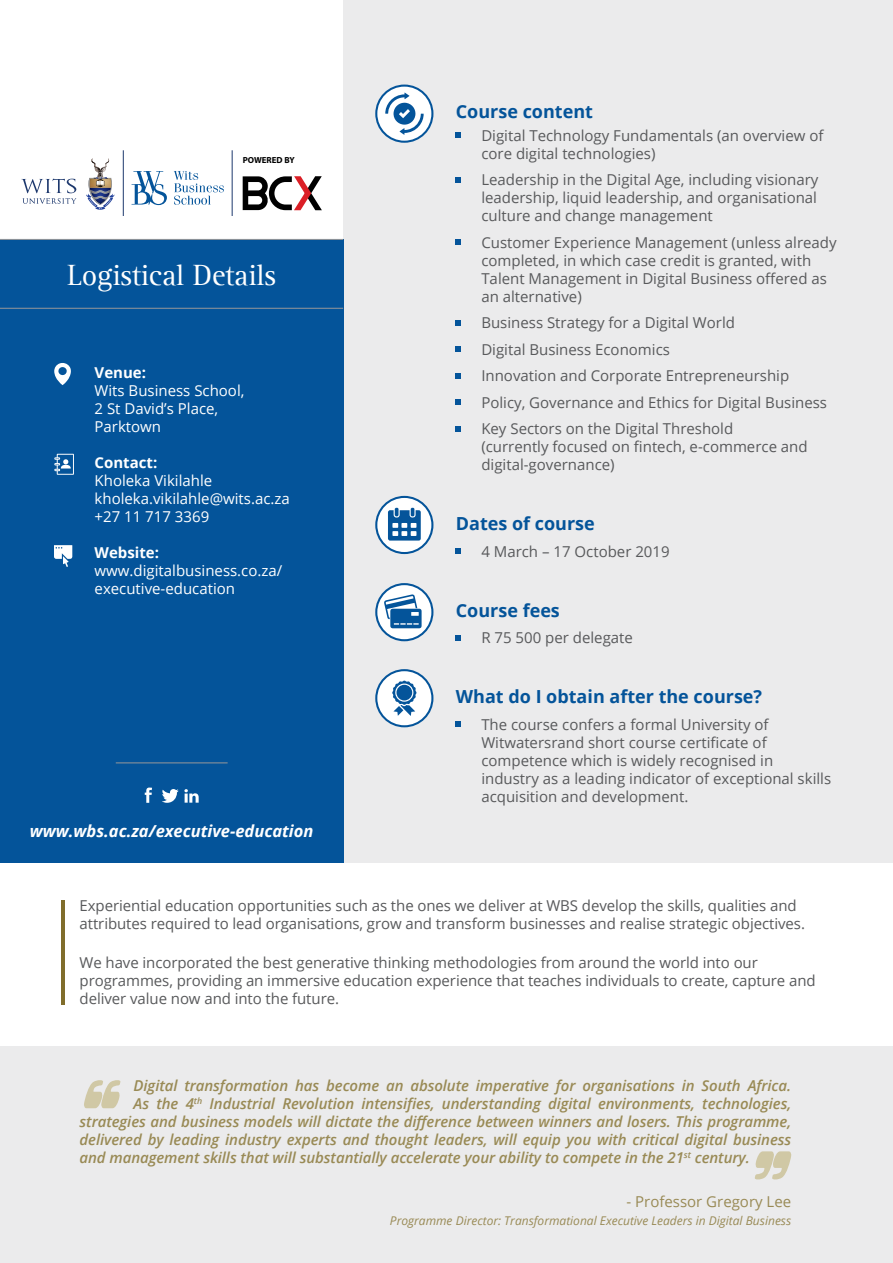
<style>
.page{position:relative;width:893px;height:1263px;background:#fff}
.page>*{position:absolute;margin:0;border:0;box-sizing:border-box;transform-origin:0 0}
.t1{font:30px "Agfa Rotis Serif";letter-spacing:-.01em;color:#fff}
.t2{font:700 18px "Open Sans";color:#04549a}
.t3{font:italic 700 16.5px "Open Sans";color:#fff}
.t4{font:15px/18px "Open Sans";color:#58595b}
.t5{font:italic 600 15px "Open Sans";letter-spacing:-.005em;color:#998a55}
.t6{font:15px/18px "Open Sans";color:#fff}
.t7{font:700 15px "Open Sans";color:#fff}
.t8{font:15px "Open Sans";color:#998a55}
.t9{font:italic 12px "Open Sans";color:#998a55}
.t10{font:700 8.85px "Myriad Pro";color:#000}
</style>
<div class="page">
<div style="left:343px;top:0;width:550px;height:862px;background:#ebebec"></div>
<svg style="left:375px;top:85px;width:58px;height:58px"></svg>
<div style="left:377px;top:87px;width:54px;height:54px;background:#fff;border-radius:50%"></div>
<svg style="left:385px;top:92px;width:39px;height:43px"></svg>
<svg style="left:375px;top:496px;width:58px;height:58px"></svg>
<div style="left:377px;top:498px;width:54px;height:54px;background:#fff;border-radius:50%"></div>
<svg style="left:388px;top:508px;width:33px;height:33px"></svg>
<svg style="left:375px;top:583px;width:58px;height:58px"></svg>
<div style="left:377px;top:585px;width:54px;height:54px;background:#fff;border-radius:50%"></div>
<svg style="left:384px;top:594px;width:38px;height:34px"></svg>
<svg style="left:375px;top:669px;width:58px;height:58px"></svg>
<div style="left:377px;top:671px;width:54px;height:54px;background:#fff;border-radius:50%"></div>
<svg style="left:392px;top:680px;width:25px;height:36px"></svg>
<div style="left:396px;top:685px;width:16px;height:15px;background:#04549a;border-radius:50%"></div>
<svg style="left:456px;top:133px;width:5px;height:5px"></svg>
<svg style="left:456px;top:177px;width:5px;height:5px"></svg>
<svg style="left:456px;top:240px;width:5px;height:5px"></svg>
<svg style="left:456px;top:320px;width:5px;height:5px"></svg>
<svg style="left:456px;top:347px;width:5px;height:5px"></svg>
<svg style="left:456px;top:373px;width:5px;height:5px"></svg>
<svg style="left:456px;top:400px;width:5px;height:5px"></svg>
<svg style="left:456px;top:426px;width:5px;height:5px"></svg>
<svg style="left:456px;top:549px;width:5px;height:5px"></svg>
<svg style="left:456px;top:635px;width:5px;height:5px"></svg>
<svg style="left:456px;top:722px;width:5px;height:5px"></svg>
<div style="left:0;top:239px;width:343px;height:623px;background:#04549a"></div>
<hr style="left:0;top:239px;width:343px;height:1px;background:#989899">
<hr style="left:0;top:308px;width:343px;height:1px;background:#989899">
<hr style="left:116px;top:762px;width:112px;height:1px;background:#989899">
<svg style="left:145px;top:787px;width:7px;height:16px"></svg>
<svg style="left:162px;top:789px;width:37px;height:14px"></svg>
<svg style="left:21px;top:179px;width:55px;height:25px"></svg>
<svg style="left:86px;top:158px;width:29px;height:52px"></svg>
<hr style="left:123px;top:150px;width:1px;height:66px;background:#1d386d">
<hr style="left:232px;top:150px;width:1px;height:66px;background:#1d386d">
<svg style="left:132px;top:171px;width:92px;height:34px"></svg>
<svg style="left:243px;top:176px;width:79px;height:34px"></svg>
<svg style="left:54px;top:363px;width:17px;height:22px"></svg>
<svg style="left:54px;top:454px;width:20px;height:21px"></svg>
<svg style="left:54px;top:545px;width:18px;height:22px"></svg>
<div style="left:0;top:1047px;width:893px;height:216px;background:#ebebec"></div>
<hr style="left:61px;top:900px;width:3px;height:104px;background:#806d2b">
<svg style="left:84px;top:1080px;width:37px;height:28px"></svg>
<svg style="left:755px;top:1151px;width:36px;height:29px"></svg>
<p class="t10" style="left:243px;top:155px;width:54px">POWERED BY</p>
<h1 class="t1" style="left:67px;top:258px;width:211px">Logistical Details</h1>
<p class="t7" style="left:95px;top:362px;width:53px">Venue:</p>
<p class="t6" style="left:95px;top:381px;width:151px">Wits Business School,<br>2 St David’s Place,<br>Parktown</p>
<p class="t7" style="left:95px;top:452px;width:64px">Contact:</p>
<p class="t6" style="left:95px;top:471px;width:197px">Kholeka Vikilahle kholeka.vikilahle@wits.ac.za +27 11 717 3369</p>
<p class="t7" style="left:95px;top:542px;width:66px">Website:</p>
<p class="t6" style="left:95px;top:561px;width:189px">www.digitalbusiness.co.za/ executive-education</p>
<p class="t3" style="left:30px;top:820px;width:285px">www.wbs.ac.za/executive-education</p>
<p class="t2" style="left:456px;top:99px;width:139px">Course content</p>
<p class="t4" style="left:481px;top:126px;width:344px">Digital Technology Fundamentals (an overview of core digital technologies)</p>
<p class="t4" style="left:481px;top:170px;width:339px;text-align:justify">Leadership in the Digital Age, including visionary leadership, liquid leadership, and organisational culture and change management</p>
<p class="t4" style="left:481px;top:233px;width:357px">Customer Experience Management (unless already completed, in which case credit is granted, with Talent Management in Digital Business offered as an alternative)</p>
<p class="t4" style="left:481px;top:309px;width:347px;line-height:26.5px">Business Strategy for a Digital World<br>Digital Business Economics<br>Innovation and Corporate Entrepreneurship Policy, Governance and Ethics for Digital Business Key Sectors on the Digital Threshold</p>
<p class="t4" style="left:481px;top:437px;width:328px">(currently focused on fintech, e-commerce and digital-governance)</p>
<p class="t2" style="left:456px;top:511px;width:141px">Dates of course</p>
<p class="t4" style="left:481px;top:542px;width:190px">4 March – 17 October 2019</p>
<p class="t2" style="left:456px;top:597px;width:106px">Course fees</p>
<p class="t4" style="left:481px;top:628px;width:153px">R 75 500 per delegate</p>
<p class="t2" style="left:456px;top:684px;width:308px">What do I obtain after the course?</p>
<p class="t4" style="left:481px;top:715px;width:351px">The course confers a formal University of Witwatersrand short course certificate of competence which is widely recognised in industry as a leading indicator of exceptional skills acquisition and development.</p>
<p class="t4" style="left:80px;top:896px;width:727px">Experiential education opportunities such as the ones we deliver at WBS develop the skills, qualities and attributes required to lead organisations, grow and transform businesses and realise strategic objectives.</p>
<p class="t4" style="left:80px;top:953px;width:738px">We have incorporated the best generative thinking methodologies from around the world into our programmes, providing an immersive education experience that teaches individuals to create, capture and deliver value now and into the future.</p>
<p class="t5" style="left:134px;top:1075px;width:659px">Digital transformation has become an absolute imperative for organisations in South Africa.</p>
<p class="t5" style="left:134px;top:1093px;width:659px">As the 4<sup>th</sup> Industrial Revolution intensifies, understanding digital environments, technologies,</p>
<p class="t5" style="left:80px;top:1111px;width:713px">strategies and business models will dictate the difference between winners and losers. This programme,</p>
<p class="t5" style="left:80px;top:1129px;width:713px">delivered by leading industry experts and thought leaders, will equip you with critical digital business</p>
<p class="t5" style="left:80px;top:1147px;width:672px">and management skills that will substantially accelerate your ability to compete in the 21<sup>st</sup> century.</p>
<p class="t8" style="left:626px;top:1191px;width:166px">- Professor Gregory Lee</p>
<p class="t9" style="left:390px;top:1212px;width:403px">Programme Director: Transformational Executive Leaders in Digital Business</p>
</div>
